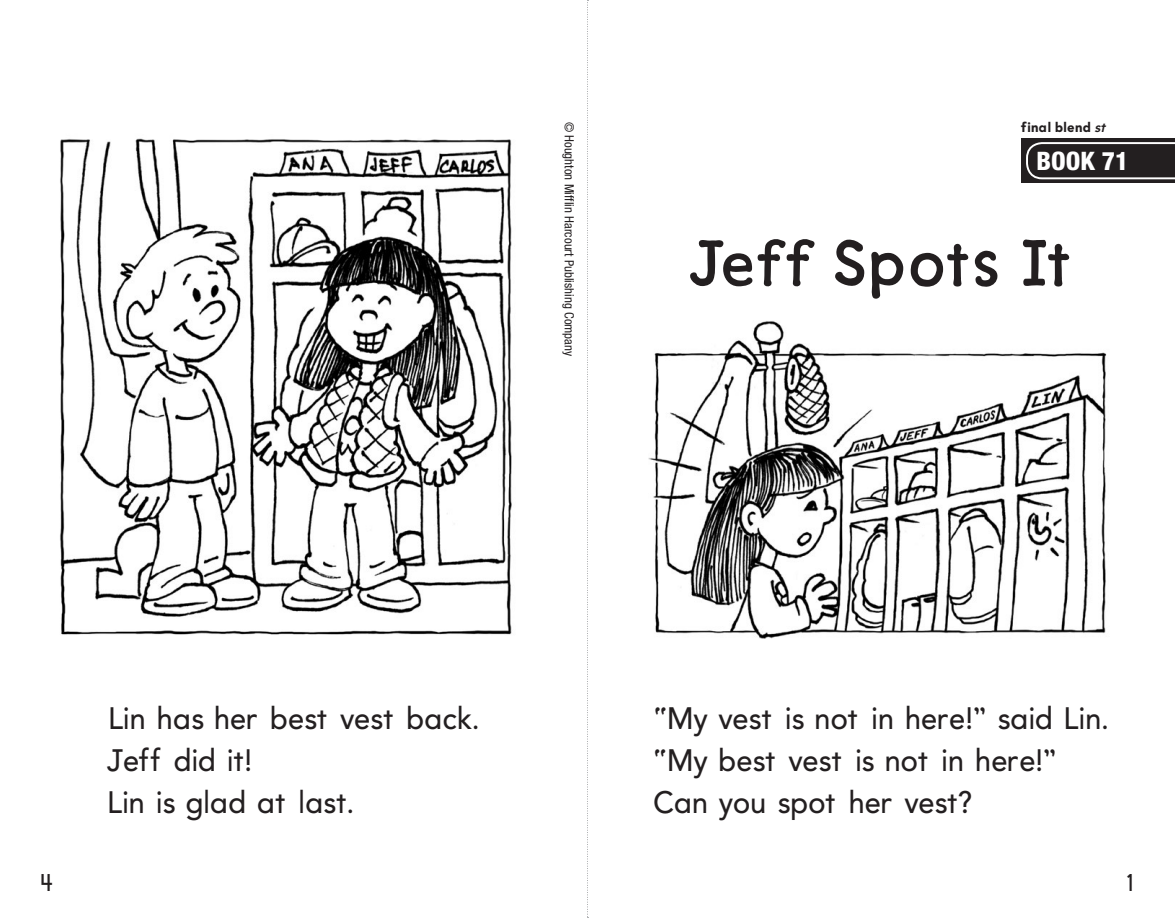
<style>
.page{position:relative;width:1175px;height:918px;background:#fff}
.page>*{position:absolute;margin:0;border:0;box-sizing:border-box;transform-origin:0 0}
.t1{font:600 63px "HMH Primary Display";letter-spacing:.025em;color:#231f20}
.t2{font:30.75px/42px "Avenir Primary HMH";letter-spacing:-.01em;color:#231f20}
.t3{font:800 condensed 25.5px "Helvetica Neue LT Std";color:#fff}
.t4{font:24px "Avenir Primary HMH";color:#231f20}
.t5{font:900 13.5px "Avenir Primary HMH";letter-spacing:.015em;color:#231f20}
.t6{font:condensed 12.75px "Helvetica Neue LT Std";color:#231f20}
.s1{font-weight:700;font-style:italic}
</style>
<div class="page">
<div style="left:1021px;top:138px;width:153px;height:45px;background:#231f20"></div>
<svg style="left:1026px;top:142px;width:148px;height:37px"></svg>
<img style="left:648px;top:321px;width:459px;height:318px">
<img style="left:60px;top:138px;width:452px;height:497px">
<svg style="left:587px;top:0;width:1px;height:918px"></svg>
<p class="t6" style="left:577px;top:122px;width:236px;rotate:90deg">© Houghton Mifflin Harcourt Publishing Company</p>
<p class="t5" style="left:1021px;top:119px;width:87px">final blend <span class="s1">st</span></p>
<p class="t3" style="left:1036px;top:145px;width:93px">BOOK 71</p>
<h1 class="t1" style="left:689px;top:224px;width:386px">Jeff Spots It</h1>
<p class="t2" style="left:107px;top:697px;width:374px">Lin has her best vest back.<br>Jeff did it!<br>Lin is glad at last.</p>
<p class="t2" style="left:653px;top:697px;width:457px">“My vest is not in here!” said Lin. “My best vest is not in here!”<br>Can you spot her vest?</p>
<p class="t4" style="left:40px;top:869px;width:15px">4</p>
<p class="t4" style="left:1124px;top:869px;width:12px">1</p>
</div>
